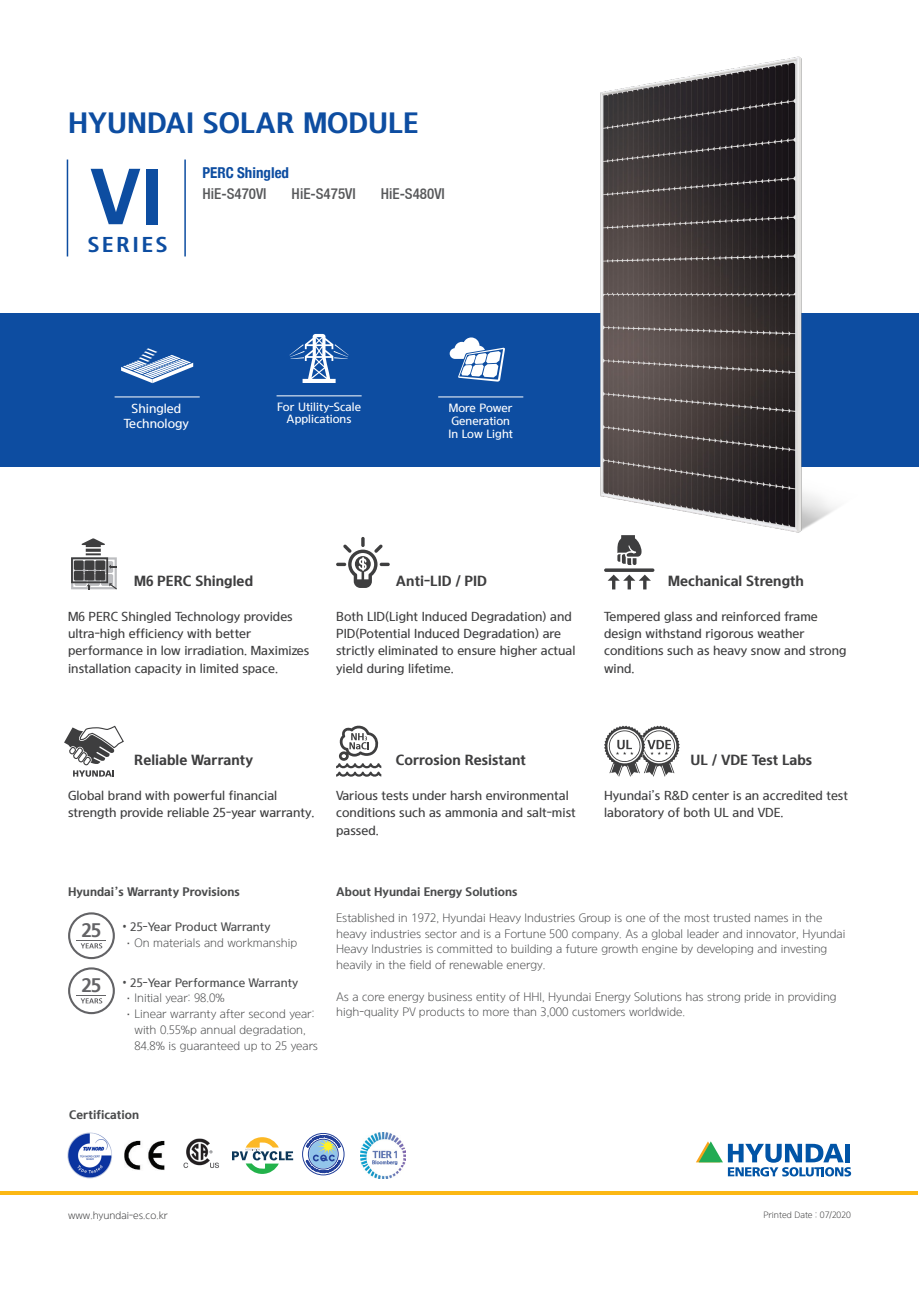
<style>
.page{position:relative;width:919px;height:1289px;background:#fff}
.page>*{position:absolute;margin:0;border:0;box-sizing:border-box;transform-origin:0 0}
.t1{font:76.8px "HYUNDAI Bold";color:#0d4da1}
.t2{font:28.5px "HYUNDAI Bold";color:#0d4da1}
.t3{font:20.85px "HYUNDAI Bold";letter-spacing:.14em;color:#0d4da1}
.t4{font:19.05px "HYUNDAI Bold";color:#636366}
.t5{font:500 condensed 15px "Helvetica Neue";color:#57585a}
.t6{font:700 condensed 15px "Helvetica Neue";color:#0d4da1}
.t7{font:14.25px "HYUNDAI Bold";color:#3e3e3f}
.t8{font:12.75px/17.2px "HYUNDAI Medium";color:#3e3e3f}
.t9{font:12.75px/15.3px "HYUNDAI Medium";color:#fff;text-align:center}
.t10{font:12px/15.8px "HYUNDAI Light";color:#4b4c4d}
.t11{font:12px "HYUNDAI Bold";color:#4b4c4d}
.t12{font:12px "HYUNDAI Medium";color:#4b4c4d}
.t13{font:11.7px/12.8px "HYUNDAI Medium";color:#fff;text-align:center}
.t14{font:10.5px "HYUNDAI Light";color:#3e3e3f}
.t15{font:9px "HYUNDAI Light";color:#3e3e3f}
.s1{font-family:"HYUNDAI Light"}
.s2{font-family:"HYUNDAI Medium"}
</style>
<div class="page">
<svg style="left:696px;top:1141px;width:155px;height:35px"></svg>
<div style="left:845px;top:1143px;width:5px;height:19px;background:#0154a6"></div>
<hr style="left:0;top:1191px;width:918px;height:3px;background:#fcb814">
<hr style="left:184px;top:159px;width:2px;height:97px;background:#0d4da1">
<hr style="left:67px;top:159px;width:1px;height:97px;background:#0d4da1">
<div style="left:0;top:313px;width:918px;height:153px;background:#0d4da1"></div>
<svg style="left:71px;top:538px;width:46px;height:51px"></svg>
<svg style="left:379px;top:562px;width:11px;height:4px"></svg>
<svg style="left:336px;top:562px;width:10px;height:4px"></svg>
<svg style="left:343px;top:537px;width:39px;height:51px"></svg>
<svg style="left:64px;top:725px;width:60px;height:51px"></svg>
<svg style="left:604px;top:725px;width:75px;height:51px"></svg>
<svg style="left:336px;top:725px;width:46px;height:52px"></svg>
<svg style="left:68px;top:912px;width:47px;height:47px"></svg>
<svg style="left:68px;top:967px;width:47px;height:47px"></svg>
<svg style="left:289px;top:334px;width:60px;height:49px"></svg>
<hr style="left:276px;top:395px;width:85px;height:1px;background:#fff">
<hr style="left:438px;top:396px;width:85px;height:1px;background:#fff">
<svg style="left:449px;top:337px;width:56px;height:45px"></svg>
<hr style="left:115px;top:396px;width:85px;height:1px;background:#fff">
<svg style="left:121px;top:348px;width:72px;height:35px"></svg>
<img style="left:559px;top:56px;width:359px;height:533px">
<svg style="left:232px;top:1137px;width:61px;height:36px"></svg>
<img style="left:124px;top:1140px;width:41px;height:30px">
<img style="left:183px;top:1138px;width:36px;height:30px">
<img style="left:67px;top:1132px;width:45px;height:46px">
<img style="left:361px;top:1132px;width:45px;height:46px">
<svg style="left:302px;top:1133px;width:42px;height:41px"></svg>
<h2 class="t2" style="left:68px;top:105px;width:352px">HYUNDAI SOLAR MODULE</h2>
<h1 class="t1" style="left:90px;top:149px;width:74px">VI</h1>
<h3 class="t3" style="left:88px;top:231px;width:81px">SERIES</h3>
<p class="t6" style="left:202px;top:160px;width:88px">PERC Shingled</p>
<p class="t5" style="left:202px;top:185px;width:66px">HiE-S470VI</p>
<p class="t5" style="left:291px;top:185px;width:66px">HiE-S475VI</p>
<p class="t5" style="left:381px;top:185px;width:66px">HiE-S480VI</p>
<p class="t9" style="left:124px;top:401px;width:67px">Shingled<br>Technology</p>
<p class="t13" style="left:277px;top:400px;width:85px">For Utility-Scale<br>Applications</p>
<p class="t13" style="left:448px;top:401px;width:66px;text-align:left">More Power<br>Generation<br>In Low Light</p>
<p class="t7" style="left:134px;top:571px;width:120px">M6 PERC Shingled</p>
<p class="t7" style="left:396px;top:571px;width:92px">Anti-LID / PID</p>
<p class="t7" style="left:668px;top:571px;width:137px">Mechanical Strength</p>
<p class="t8" style="left:68px;top:607px;width:243px">M6 PERC Shingled Technology provides ultra-high efficiency with better performance in low irradiation. Maximizes installation capacity in limited space.</p>
<p class="t8" style="left:336px;top:607px;width:241px">Both LID(Light Induced Degradation) and PID(Potential Induced Degradation) are strictly eliminated to ensure higher actual yield during lifetime.</p>
<p class="t8" style="left:604px;top:607px;width:244px">Tempered glass and reinforced frame design withstand rigorous weather conditions such as heavy snow and strong wind.</p>
<p class="t7" style="left:134px;top:751px;width:120px">Reliable Warranty</p>
<p class="t7" style="left:396px;top:751px;width:131px">Corrosion Resistant</p>
<p class="t7" style="left:690px;top:751px;width:123px">UL / VDE Test Labs</p>
<p class="t8" style="left:68px;top:786px;width:248px">Global brand with powerful financial strength provide reliable 25-year warranty.</p>
<p class="t8" style="left:336px;top:786px;width:241px">Various tests under harsh environmental conditions such as ammonia and salt-mist passed.</p>
<p class="t8" style="left:604px;top:786px;width:245px">Hyundai’s R&amp;D center is an accredited test laboratory of both UL and VDE.</p>
<p class="t11" style="left:68px;top:884px;width:173px">Hyundai’s Warranty Provisions</p>
<p class="t12" style="left:122px;top:920px;width:149px"><span class="s1">•</span> 25-Year Product Warranty</p>
<p class="t10" style="left:122px;top:934px;width:176px"><span class="s2">·</span>On materials and workmanship</p>
<p class="t12" style="left:122px;top:975px;width:177px"><span class="s1">•</span> 25-Year Performance Warranty</p>
<p class="t10" style="left:122px;top:990px;width:104px"><span class="s2">·</span>Initial year: 98.0%</p>
<p class="t10" style="left:122px;top:1005px;width:193px"><span class="s2">·</span>Linear warranty after second year:</p>
<p class="t10" style="left:134px;top:1021px;width:173px">with 0.55%p annual degradation,</p>
<p class="t10" style="left:134px;top:1037px;width:185px">84.8% is guaranteed up to 25 years</p>
<h3 class="t4" style="left:81px;top:917px;width:21px">25</h3>
<h3 class="t4" style="left:81px;top:972px;width:21px">25</h3>
<p class="t11" style="left:336px;top:884px;width:183px">About Hyundai Energy Solutions</p>
<p class="t10" style="left:336px;top:909px;width:511px">Established in 1972, Hyundai Heavy Industries Group is one of the most trusted names in the heavy industries sector and is a Fortune 500 company. As a global leader and innovator, Hyundai Heavy Industries is committed to building a future growth engine by developing and investing heavily in the field of renewable energy.</p>
<p class="t10" style="left:336px;top:988px;width:502px">As a core energy business entity of HHI, Hyundai Energy Solutions has strong pride in providing high-quality PV products to more than 3,000 customers worldwide.</p>
<p class="t11" style="left:69px;top:1107px;width:71px">Certification</p>
<p class="t14" style="left:68px;top:1209px;width:101px">www.hyundai-es.co.kr</p>
<p class="t15" style="left:763px;top:1209px;width:89px">Printed Date : 07/2020</p>
</div>
